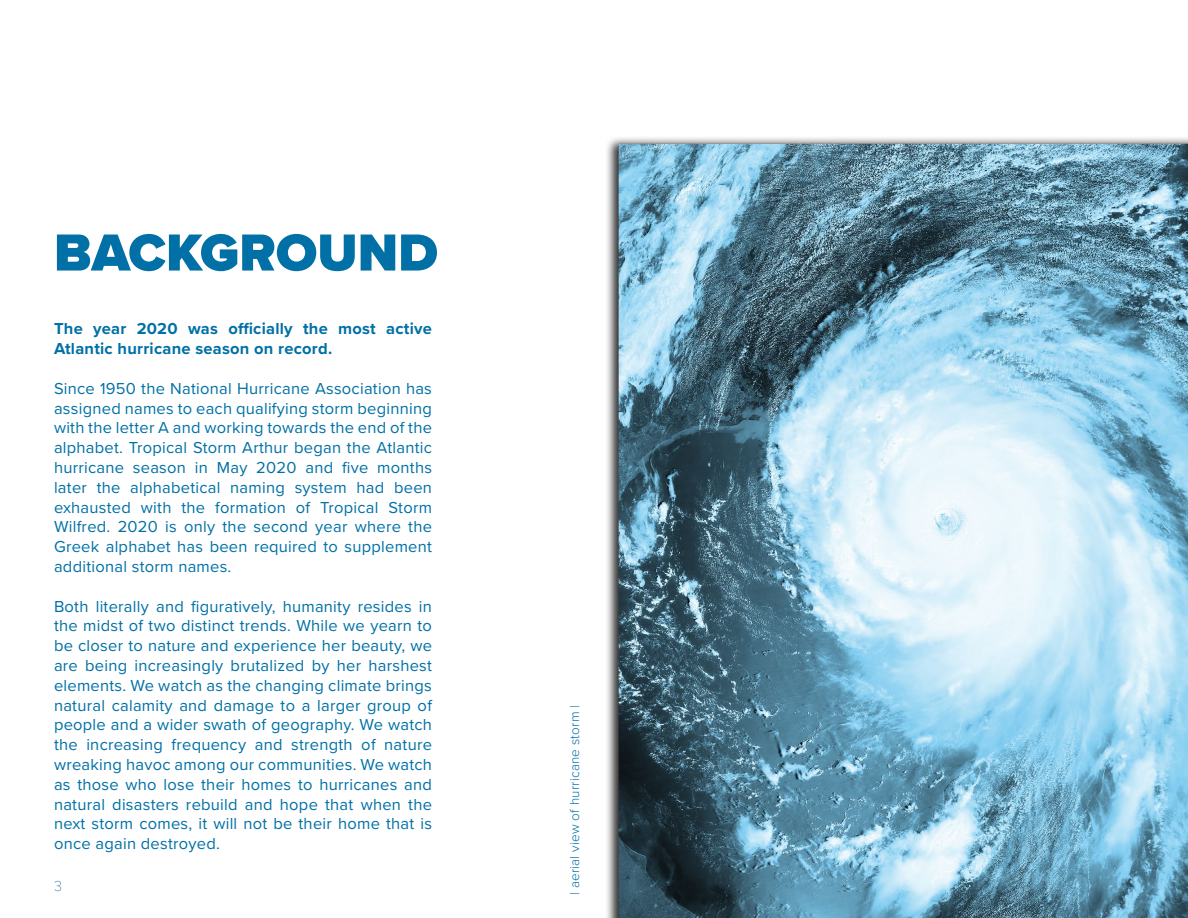
<style>
.page{position:relative;width:1188px;height:918px;background:#fff}
.page>*{position:absolute;margin:0;border:0;box-sizing:border-box;transform-origin:0 0}
.t1{font:900 54px "Proxima Nova";color:#0070a6}
.t2{font:16.5px/19.8px "Proxima Nova";letter-spacing:.015em;color:#0070a6;text-align:justify}
.t3{font:700 16.5px/19.8px "Proxima Nova";letter-spacing:.015em;color:#0070a6}
.t4{font:100 15px "Proxima Nova T";color:#215e9e}
.t5{font:300 13.5px "Proxima Nova";letter-spacing:.015em;color:#0070a6}
</style>
<div class="page">
<img style="left:607px;top:138px;width:581px;height:780px">
<h1 class="t1" style="left:54px;top:212px;width:385px">BACKGROUND</h1>
<p class="t3" style="left:54px;top:319px;width:379px">The year 2020 was officially the most active<br>Atlantic hurricane season on record.</p>
<p class="t2" style="left:54px;top:378px;width:380px">Since 1950 the National Hurricane Association has assigned names to each qualifying storm beginning with the letter A and working towards the end of the alphabet. Tropical Storm Arthur began the Atlantic hurricane season in May 2020 and five months later the alphabetical naming system had been exhausted with the formation of Tropical Storm Wilfred. 2020 is only the second year where the Greek alphabet has been required to supplement additional storm names.</p>
<p class="t2" style="left:54px;top:596px;width:380px">Both literally and figuratively, humanity resides in the midst of two distinct trends. While we yearn to be closer to nature and experience her beauty, we are being increasingly brutalized by her harshest elements. We watch as the changing climate brings natural calamity and damage to a larger group of people and a wider swath of geography. We watch the increasing frequency and strength of nature wreaking havoc among our communities. We watch as those who lose their homes to hurricanes and natural disasters rebuild and hope that when the next storm comes, it will not be their home that is once again destroyed.</p>
<p class="t4" style="left:54px;top:875px;width:9px">3</p>
<p class="t5" style="left:565px;top:895px;width:192px;rotate:-90deg">| aerial view of hurricane storm |</p>
</div>
